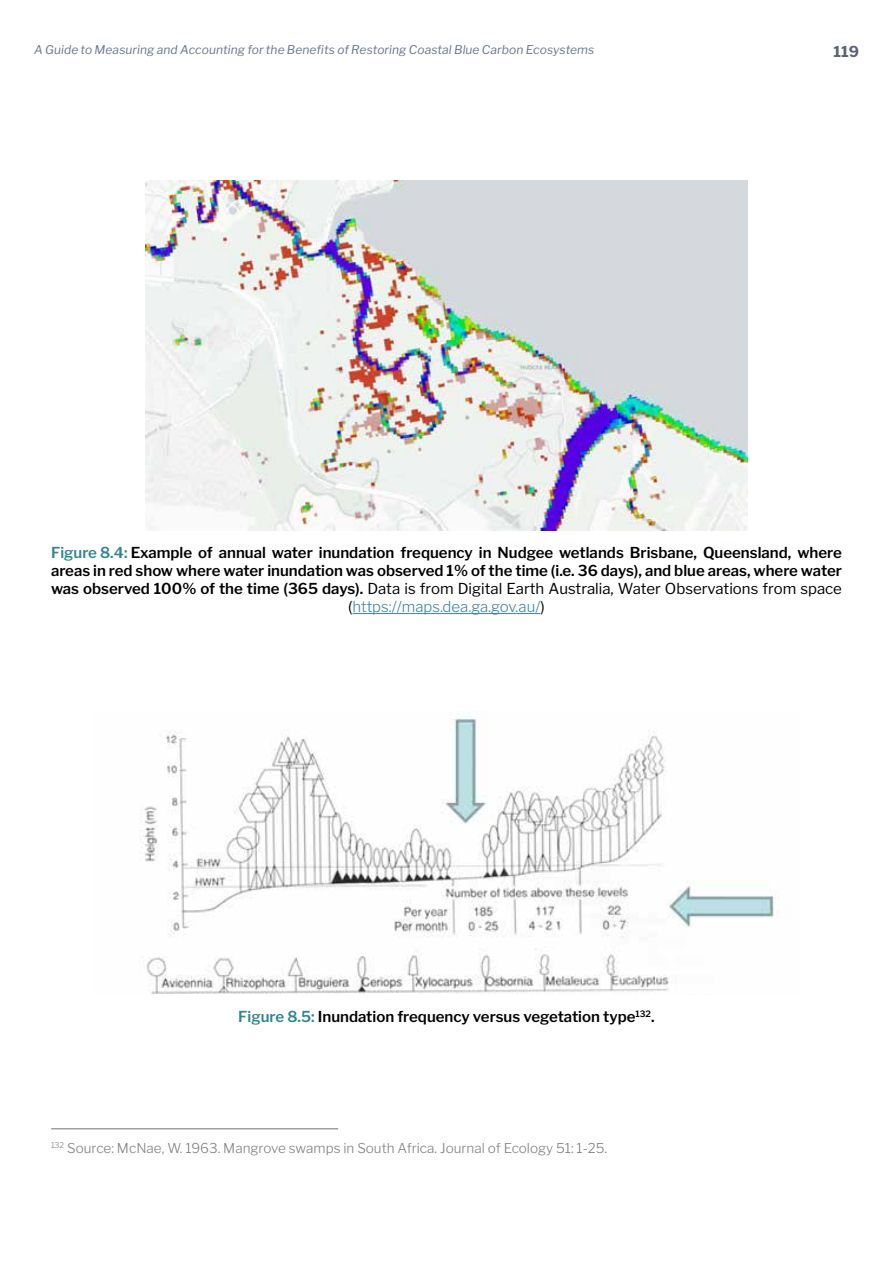
<style>
.page{position:relative;width:893px;height:1263px;background:#fff}
.page>*{position:absolute;margin:0;border:0;box-sizing:border-box;transform-origin:0 0}
.t1{font:600 15px/18px "Libre Franklin";color:#000;text-align:center}
.t2{font:700 15px "Libre Franklin";color:#5a6376}
.t3{font:300 13.5px "Libre Franklin";color:#7f8080}
.t4{font:italic 12px "Libre Franklin";letter-spacing:.005em;color:#68778f}
.s1{color:#2f8694}
.s2{font-weight:400}
.s3{font-weight:300;color:#3a84b1}
</style>
<div class="page">
<hr style="left:353px;top:613px;width:187px;height:1px;background:#3a84b1">
<img style="left:146px;top:180px;width:601px;height:351px">
<img style="left:139px;top:715px;width:641px;height:279px">
<hr style="left:51px;top:1128px;width:287px;height:1px;background:#7f8080">
<p class="t4" style="left:34px;top:41px;width:562px">A Guide to Measuring and Accounting for the Benefits of Restoring Coastal Blue Carbon Ecosystems</p>
<p class="t2" style="left:833px;top:40px;width:27px">119</p>
<p class="t1" style="left:51px;top:543px;width:792px"><span class="s1">Figure 8.4:</span> Example of annual water inundation frequency in Nudgee wetlands Brisbane, Queensland, where areas in red show where water inundation was observed 1% of the time (i.e. 36 days), and blue areas, where water was observed 100% of the time (365 days). <span class="s2">Data is from Digital Earth Australia, Water Observations from space (</span><span class="s3">https://maps.dea.ga.gov.au/</span><span class="s2">)</span></p>
<p class="t1" style="left:238px;top:1006px;width:418px"><span class="s1">Figure 8.5:</span> Inundation frequency versus vegetation type<sup>132</sup>.</p>
<p class="t3" style="left:51px;top:1137px;width:558px"><sup>132</sup> Source: McNae, W. 1963. Mangrove swamps in South Africa. Journal of Ecology 51: 1-25.</p>
</div>
